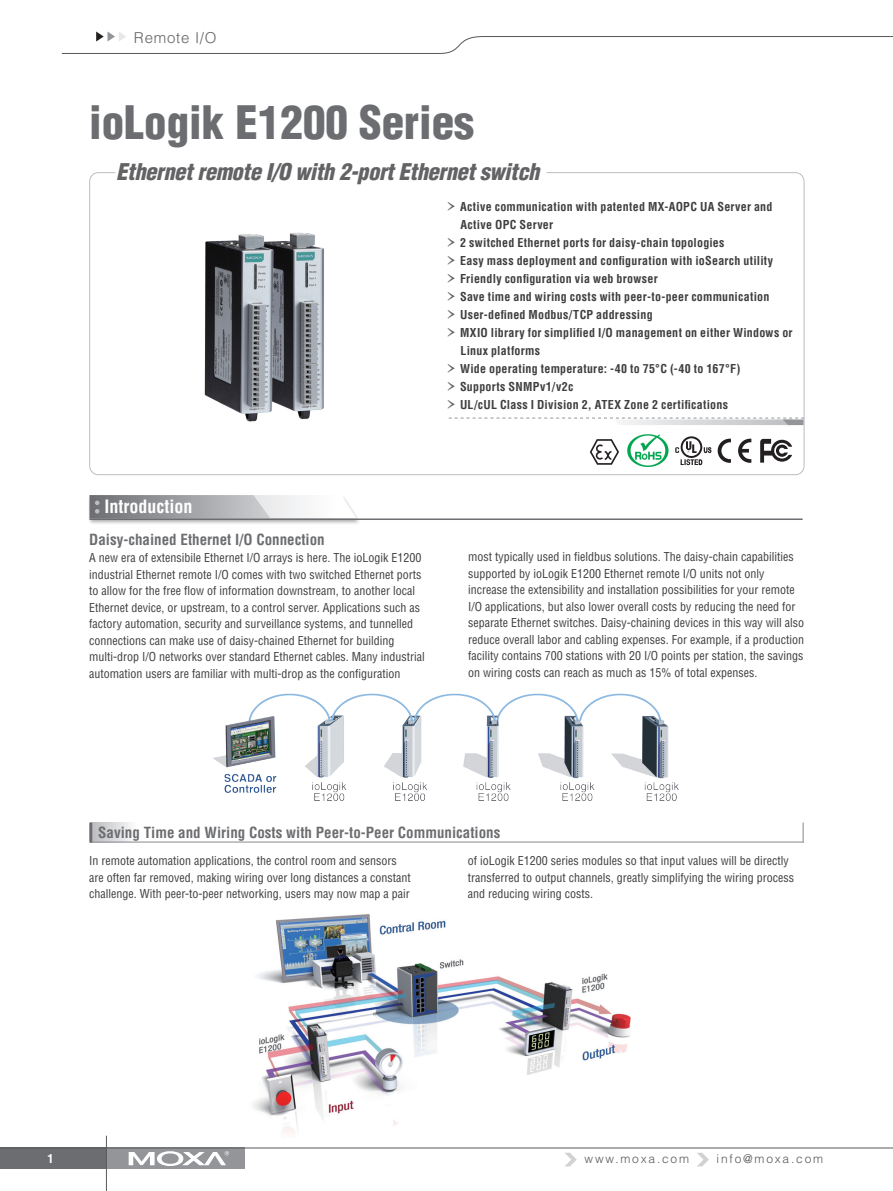
<style>
.page{position:relative;width:893px;height:1191px;background:#fff}
.page>*{position:absolute;margin:0;border:0;box-sizing:border-box;transform-origin:0 0}
.pro_name{font:900 condensed 45px "Helvetica";color:#6c6d70}
.pro_des{font:italic 900 condensed 22.5px "Helvetica";letter-spacing:-.015em;color:#636366}
.topic{font:700 condensed 18px "Helvetica";color:#fff}
.t1{font:700 condensed 15px "Helvetica";color:#6c6d70}
.t2{font:300 15px "Helvetica";letter-spacing:.05em;color:#636366}
.body{font:condensed 12px/16.5px "Helvetica";color:#3e3e3f}
.t3{font:700 condensed 12px/18px "Helvetica";letter-spacing:.02em;color:#3e3e3f}
.t4{font:300 12px "Helvetica";letter-spacing:.15em;color:#57585a}
.t5{font:700 condensed 12px "Helvetica";color:#fff}
.s1{font-family:"Garamond Premr Pro";font-weight:400;font-stretch:normal;font-size:24px;color:#636366}
</style>
<div class="page">
<div style="left:0;top:1147px;width:106px;height:22px;background:#6c6d70"></div>
<div style="left:106px;top:1147px;width:138px;height:22px;background:#939598"></div>
<hr style="left:0;top:1147px;width:893px;height:1px;background:#57585a">
<svg style="left:129px;top:1151px;width:100px;height:15px"></svg>
<hr style="left:106px;top:1135px;width:1px;height:56px;background:#59595c">
<svg style="left:697px;top:1152px;width:12px;height:14px"></svg>
<svg style="left:565px;top:1152px;width:12px;height:14px"></svg>
<svg style="left:61px;top:32px;width:832px;height:22px"></svg>
<svg style="left:449px;top:418px;width:355px;height:7px"></svg>
<div style="left:87px;top:495px;width:274px;height:30px;background:#231f20;opacity:.35"></div>
<svg style="left:90px;top:495px;width:267px;height:23px"></svg>
<hr style="left:89px;top:518px;width:714px;height:2px;background:#6c6d70">
<svg style="left:590px;top:439px;width:29px;height:26px"></svg>
<img style="left:253px;top:914px;width:378px;height:220px">
<svg style="left:92px;top:822px;width:39px;height:19px"></svg>
<hr style="left:90px;top:841px;width:714px;height:1px;background:#939598">
<hr style="left:89px;top:822px;width:3px;height:20px;background:#6c6d70">
<hr style="left:802px;top:822px;width:2px;height:20px;background:#939598">
<img style="left:213px;top:693px;width:466px;height:108px">
<img style="left:297px;top:232px;width:27px;height:188px">
<img style="left:204px;top:233px;width:93px;height:189px">
<img style="left:627px;top:434px;width:42px;height:34px">
<svg style="left:718px;top:439px;width:13px;height:24px"></svg>
<svg style="left:738px;top:439px;width:13px;height:24px"></svg>
<svg style="left:760px;top:439px;width:32px;height:23px"></svg>
<svg style="left:675px;top:436px;width:36px;height:29px"></svg>
<p class="t2" style="left:134px;top:29px;width:84px">Remote I/O</p>
<p class="pro_name" style="left:89px;top:94px;width:386px">ioLogik E1200 Series</p>
<p class="pro_des" style="left:116px;top:158px;width:425px">Ethernet remote I/O with 2-port Ethernet switch</p>
<p class="topic" style="left:104px;top:496px;width:90px">Introduction</p>
<p class="t3" style="left:460px;top:198px;width:313px;text-indent:-15px"><span class="s1">›</span> Active communication with patented MX-AOPC UA Server and<br>Active OPC Server</p>
<p class="t3" style="left:445px;top:234px;width:281px"><span class="s1">›</span> 2 switched Ethernet ports for daisy-chain topologies</p>
<p class="t3" style="left:445px;top:252px;width:329px"><span class="s1">›</span> Easy mass deployment and configuration with ioSearch utility</p>
<p class="t3" style="left:445px;top:270px;width:214px"><span class="s1">›</span> Friendly configuration via web browser</p>
<p class="t3" style="left:445px;top:288px;width:325px"><span class="s1">›</span> Save time and wiring costs with peer-to-peer communication</p>
<p class="t3" style="left:445px;top:306px;width:209px"><span class="s1">›</span> User-defined Modbus/TCP addressing</p>
<p class="t3" style="left:460px;top:324px;width:334px;text-indent:-15px"><span class="s1">›</span> MXIO library for simplified I/O management on either Windows or<br>Linux platforms</p>
<p class="t3" style="left:445px;top:360px;width:297px"><span class="s1">›</span> Wide operating temperature: -40 to 75°C (-40 to 167°F)</p>
<p class="t3" style="left:445px;top:378px;width:130px"><span class="s1">›</span> Supports SNMPv1/v2c</p>
<p class="t3" style="left:445px;top:396px;width:284px"><span class="s1">›</span> UL/cUL Class I Division 2, ATEX Zone 2 certifications</p>
<p class="t1" style="left:89px;top:530px;width:237px">Daisy-chained Ethernet I/O Connection</p>
<p class="body" style="left:89px;top:549px;width:337px">A new era of extensibile Ethernet I/O arrays is here. The ioLogik E1200 industrial Ethernet remote I/O comes with two switched Ethernet ports to allow for the free flow of information downstream, to another local Ethernet device, or upstream, to a control server. Applications such as factory automation, security and surveillance systems, and tunnelled connections can make use of daisy-chained Ethernet for building multi-drop I/O networks over standard Ethernet cables. Many industrial automation users are familiar with multi-drop as the configuration</p>
<p class="body" style="left:468px;top:548px;width:337px">most typically used in fieldbus solutions. The daisy-chain capabilities supported by ioLogik E1200 Ethernet remote I/O units not only increase the extensibility and installation possibilities for your remote I/O applications, but also lower overall costs by reducing the need for separate Ethernet switches. Daisy-chaining devices in this way will also reduce overall labor and cabling expenses. For example, if a production facility contains 700 stations with 20 I/O points per station, the savings on wiring costs can reach as much as 15% of total expenses.</p>
<p class="t1" style="left:98px;top:824px;width:404px">Saving Time and Wiring Costs with Peer-to-Peer Communications</p>
<p class="body" style="left:89px;top:852px;width:323px">In remote automation applications, the control room and sensors are often far removed, making wiring over long distances a constant challenge. With peer-to-peer networking, users may now map a pair</p>
<p class="body" style="left:468px;top:852px;width:328px">of ioLogik E1200 series modules so that input values will be directly transferred to output channels, greatly simplifying the wiring process and reducing wiring costs.</p>
<p class="t5" style="left:47px;top:1151px;width:8px">1</p>
<p class="t4" style="left:585px;top:1151px;width:106px">www.moxa.com</p>
<p class="t4" style="left:717px;top:1151px;width:108px">info@moxa.com</p>
</div>
